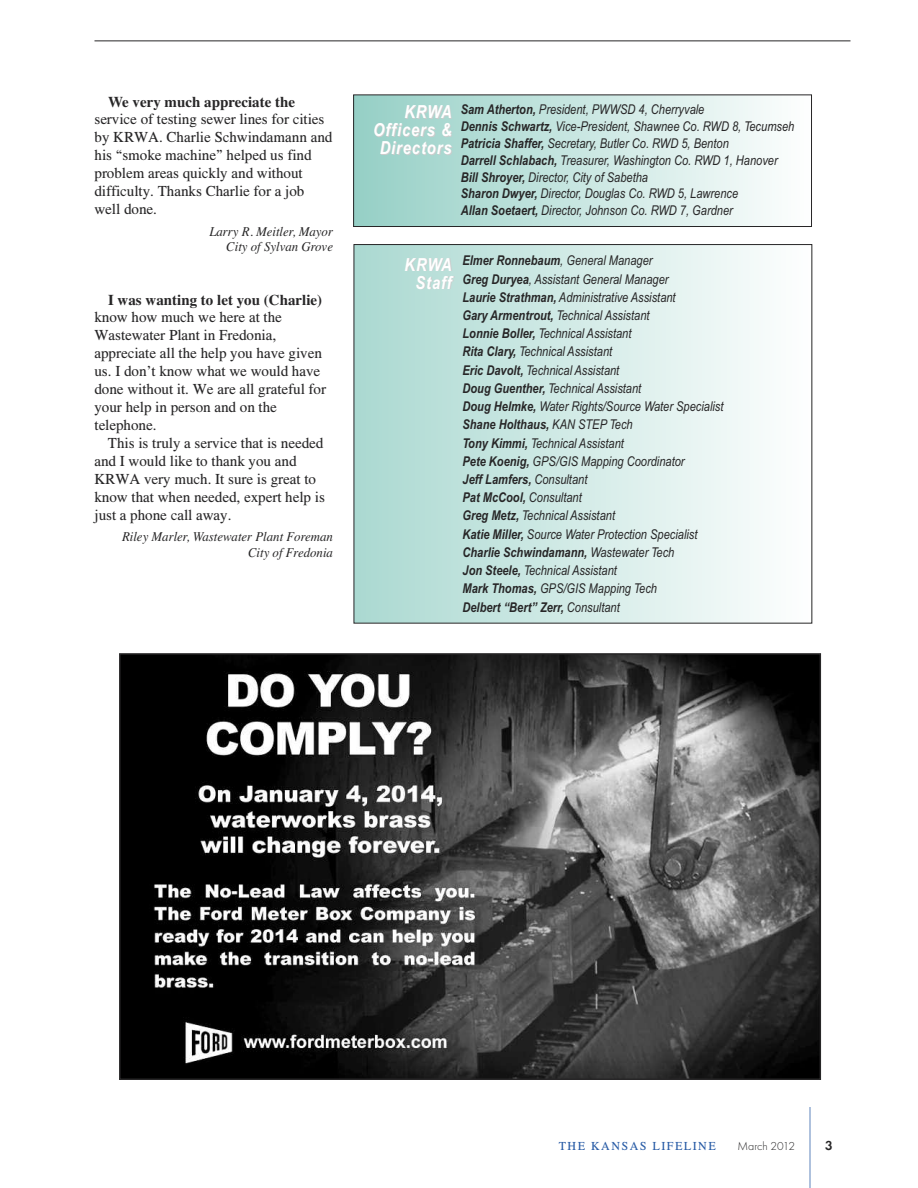
<style>
.page{position:relative;width:918px;height:1188px;background:#fff}
.page>*{position:absolute;margin:0;border:0;box-sizing:border-box;transform-origin:0 0}
.t1{font:italic 700 18px/18px "Arial Narrow";letter-spacing:.05em;color:#fff;text-align:right}
.t2{font:15px/18px "Times CSATT";color:#272627}
.t3{font:700 15px "Times";color:#272627}
.t4{font:italic 13.5px/18.3px "Arial Narrow";color:#272627}
.t5{font:italic 13.5px/15.8px "Times";color:#272627;text-align:right;scale:.95 1}
.t6{font:600 13.5px "Futura T";color:#272627}
.t7{font:12px "Times CSATT";letter-spacing:.125em;color:#295ca6}
.t8{font:300 12px "Futura T";letter-spacing:-.005em;color:#272627}
.s1{color:#ccc}
.s2{font-weight:700}
</style>
<div class="page">
<hr style="left:810px;top:1107px;width:1px;height:81px;background:#5e85bc">
<hr style="left:94px;top:40px;width:756px;height:1px;background:#272627">
<div style="left:354px;top:245px;width:457px;height:378px;background:linear-gradient(to right,#aad9d1,#fefffe)"></div>
<div style="left:354px;top:95px;width:457px;height:131px;background:linear-gradient(to right,#95cfc5,#fefefe)"></div>
<div style="left:353px;top:94px;width:459px;height:133px;border:1px solid #272627"></div>
<img style="left:122px;top:656px;width:696px;height:421px">
<div style="left:119px;top:653px;width:702px;height:427px;border:2px solid #272627"></div>
<p class="t3" style="left:108px;top:93px;width:189px">We very much appreciate the</p>
<p class="t2" style="left:94px;top:110px;width:239px">service of testing sewer lines for cities by KRWA. Charlie Schwindamann and his “smoke machine” helped us find problem areas quickly and without difficulty. Thanks Charlie for a job well done.</p>
<p class="t5" style="left:209px;top:223px;width:132px">Larry R. Meitler, Mayor<br>City of Sylvan Grove</p>
<p class="t3" style="left:108px;top:291px;width:216px">I was wanting to let you (Charlie)</p>
<p class="t2" style="left:94px;top:308px;width:233px">know how much we here at the<br>Wastewater Plant in Fredonia, appreciate all the help you have given us. I don’t know what we would have done without it. We are all grateful for your help in person and on the telephone.</p>
<p class="t2" style="left:94px;top:434px;width:232px;text-indent:14px">This is truly a service that is needed and I would like to thank you and<br>KRWA very much. It sure is great to know that when needed, expert help is just a phone call away.</p>
<p class="t5" style="left:122px;top:528px;width:224px">Riley Marler, Wastewater Plant Foreman<br>City of Fredonia</p>
<h1 class="t1" style="left:373px;top:103px;width:80px">KR<span class="s1">W</span>A<br>Officers &amp;<br>Directors</h1>
<p class="t4" style="left:461px;top:101px;width:335px;line-height:16.8px"><span class="s2">Sam Atherton,</span> President, PWWSD 4, Cherryvale<br><span class="s2">Dennis Schwartz,</span> Vice-President, Shawnee Co. RWD 8, Tecumseh <span class="s2">Patricia Shaffer,</span> Secretary, Butler Co. RWD 5, Benton<br><span class="s2">Darrell Schlabach,</span> Treasurer, Washington Co. RWD 1, Hanover <span class="s2">Bill Shroyer,</span> Director, City of Sabetha<br><span class="s2">Sharon Dwyer,</span> Director, Douglas Co. RWD 5, Lawrence<br><span class="s2">Allan Soetaert,</span> Director, Johnson Co. RWD 7, Gardner</p>
<h1 class="t1" style="left:405px;top:255px;width:49px">KR<span class="s1">W</span>A<br>Staff</h1>
<p class="t4" style="left:463px;top:252px;width:263px"><span class="s2">Elmer Ronnebaum</span>, General Manager<br><span class="s2">Greg Duryea</span>, Assistant General Manager<br><span class="s2">Laurie Strathman,</span> Administrative Assistant<br><span class="s2">Gary Armentrout,</span> Technical Assistant<br><span class="s2">Lonnie Boller,</span> Technical Assistant<br><span class="s2">Rita Clary,</span> Technical Assistant<br><span class="s2">Eric Davolt,</span> Technical Assistant<br><span class="s2">Doug Guenther,</span> Technical Assistant<br><span class="s2">Doug Helmke,</span> Water Rights/Source Water Specialist <span class="s2">Shane Holthaus,</span> KAN STEP Tech<br><span class="s2">Tony Kimmi,</span> Technical Assistant<br><span class="s2">Pete Koenig,</span> GPS/GIS Mapping Coordinator<br><span class="s2">Jeff Lamfers,</span> Consultant<br><span class="s2">Pat McCool,</span> Consultant<br><span class="s2">Greg Metz,</span> Technical Assistant<br><span class="s2">Katie Miller,</span> Source Water Protection Specialist <span class="s2">Charlie Schwindamann,</span> Wastewater Tech<br><span class="s2">Jon Steele,</span> Technical Assistant<br><span class="s2">Mark Thomas,</span> GPS/GIS Mapping Tech<br><span class="s2">Delbert “Bert” Zerr,</span> Consultant</p>
<p class="t7" style="left:559px;top:1139px;width:158px">THE KANSAS LIFELINE</p>
<p class="t8" style="left:737px;top:1139px;width:59px">March 2012</p>
<p class="t6" style="left:825px;top:1137px;width:9px">3</p>
</div>
